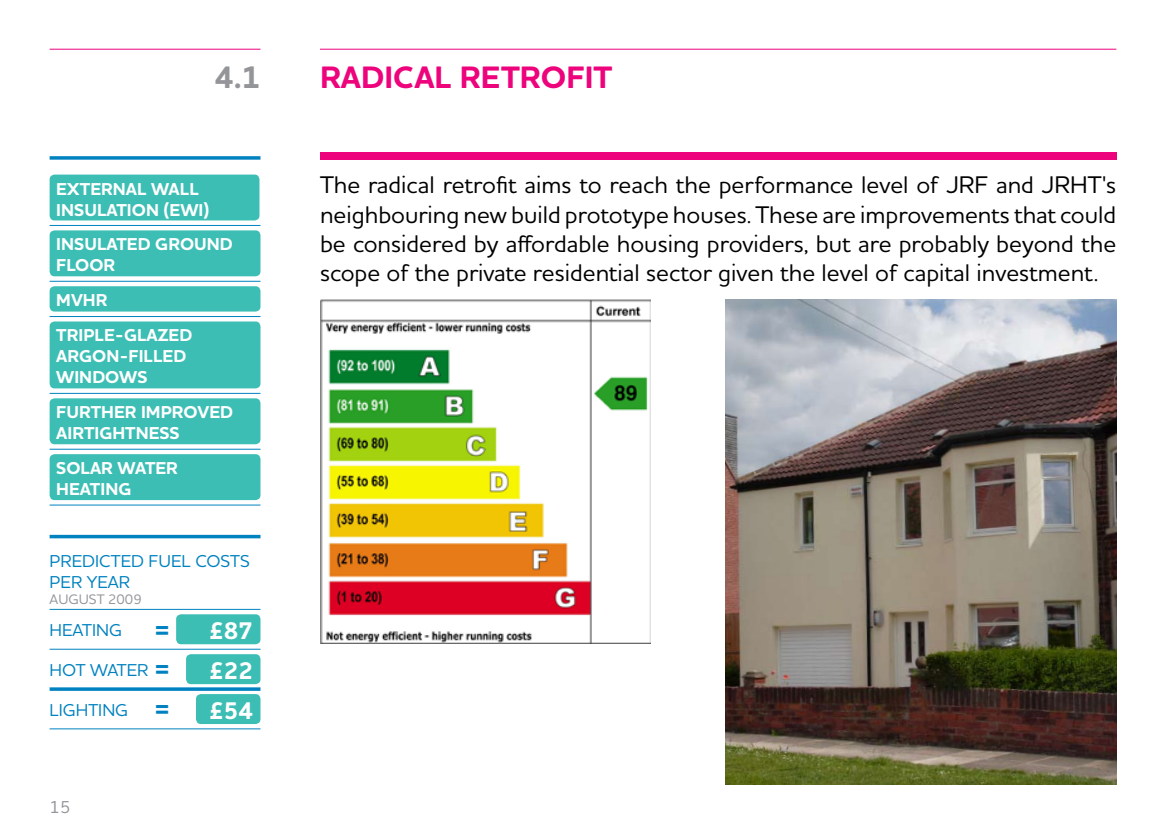
<style>
.page{position:relative;width:1166px;height:834px;background:#fff}
.page>*{position:absolute;margin:0;border:0;box-sizing:border-box;transform-origin:0 0}
.t1{font:700 31.5px "Houschka Pro";color:#ed037c}
.t2{font:700 31.5px "Houschka Pro";color:#939598}
.t3{font:500 24.5px/29.4px "Houschka Pro";color:#000;text-align:justify}
.t4{font:700 24.5px/39.9px "Houschka Pro";color:#fff;text-align:justify}
.t5{font:700 24.5px/39.9px "Houschka Pro";color:#0082c0;text-align:justify}
.t6{font:700 17.5px/21px "Houschka Pro";color:#fff}
.t7{font:500 17.5px/21px "Houschka Pro";color:#0082c0}
.t8{font:500 17.5px "Houschka Pro";color:#939598}
.t9{font:500 14px "Houschka Pro";color:#939598}
</style>
<div class="page">
<div style="left:50px;top:321px;width:210px;height:67px;background:#3cbeb4;border-radius:5px"></div>
<div style="left:50px;top:398px;width:210px;height:46px;background:#3cbeb4;border-radius:5px"></div>
<div style="left:50px;top:454px;width:210px;height:46px;background:#3cbeb4;border-radius:5px"></div>
<img style="left:725px;top:299px;width:391px;height:485px">
<img style="left:320px;top:299px;width:331px;height:344px">
<div style="left:50px;top:230px;width:210px;height:46px;background:#3cbeb4;border-radius:5px"></div>
<div style="left:50px;top:286px;width:210px;height:25px;background:#3cbeb4;border-radius:5px"></div>
<div style="left:50px;top:174px;width:209px;height:46px;background:#3cbeb4;border-radius:5px"></div>
<svg style="left:50px;top:156px;width:210px;height:4px"></svg>
<hr style="left:50px;top:225px;width:210px;height:1px;background:#0082c0">
<hr style="left:50px;top:281px;width:210px;height:1px;background:#0082c0">
<hr style="left:50px;top:316px;width:210px;height:1px;background:#0082c0">
<hr style="left:50px;top:393px;width:210px;height:1px;background:#0082c0">
<hr style="left:50px;top:448px;width:210px;height:1px;background:#0082c0">
<hr style="left:50px;top:504px;width:210px;height:1px;background:#0082c0">
<hr style="left:320px;top:49px;width:796px;height:1px;background:#ed037c">
<hr style="left:50px;top:49px;width:210px;height:1px;background:#ed037c">
<div style="left:320px;top:152px;width:796px;height:8px;background:#ed037c"></div>
<div style="left:176px;top:614px;width:84px;height:30px;background:#3cbeb4;border-radius:5px"></div>
<div style="left:186px;top:654px;width:74px;height:30px;background:#3cbeb4;border-radius:5px"></div>
<div style="left:196px;top:694px;width:64px;height:30px;background:#3cbeb4;border-radius:5px"></div>
<hr style="left:50px;top:609px;width:210px;height:1px;background:#0082c0">
<hr style="left:50px;top:687px;width:210px;height:3px;background:#0082c0">
<hr style="left:50px;top:728px;width:210px;height:1px;background:#0082c0">
<hr style="left:50px;top:648px;width:210px;height:1px;background:#0082c0">
<svg style="left:50px;top:534px;width:210px;height:4px"></svg>
<p class="t2" style="left:215px;top:57px;width:47px">4.1</p>
<p class="t1" style="left:320px;top:57px;width:294px">RADICAL RETROFIT</p>
<p class="t6" style="left:56px;top:178px;width:154px">EXTERNAL WALL<br>INSULATION (EWI)</p>
<p class="t6" style="left:56px;top:234px;width:178px">INSULATED GROUND<br>FLOOR</p>
<p class="t6" style="left:56px;top:290px;width:53px">MVHR</p>
<p class="t6" style="left:56px;top:325px;width:138px">TRIPLE-GLAZED<br>ARGON-FILLED<br>WINDOWS</p>
<p class="t6" style="left:56px;top:402px;width:178px">FURTHER IMPROVED<br>AIRTIGHTNESS</p>
<p class="t6" style="left:56px;top:458px;width:123px">SOLAR WATER<br>HEATING</p>
<p class="t7" style="left:50px;top:549px;width:202px">PREDICTED FUEL COSTS<br>PER YEAR</p>
<p class="t9" style="left:50px;top:590px;width:94px">AUGUST 2009</p>
<p class="t5" style="left:155px;top:610px;width:16px">= = =</p>
<p class="t4" style="left:209px;top:611px;width:46px">£87 £22 £54</p>
<p class="t7" style="left:50px;top:619px;width:74px">HEATING</p>
<p class="t7" style="left:50px;top:658px;width:100px">HOT WATER</p>
<p class="t7" style="left:50px;top:698px;width:80px">LIGHTING</p>
<p class="t8" style="left:50px;top:795px;width:23px">15</p>
<p class="t3" style="left:320px;top:169px;width:798px">The radical retrofit aims to reach the performance level of JRF and JRHT's neighbouring new build prototype houses. These are improvements that could be considered by affordable housing providers, but are probably beyond the scope of the private residential sector given the level of capital investment.</p>
</div>
